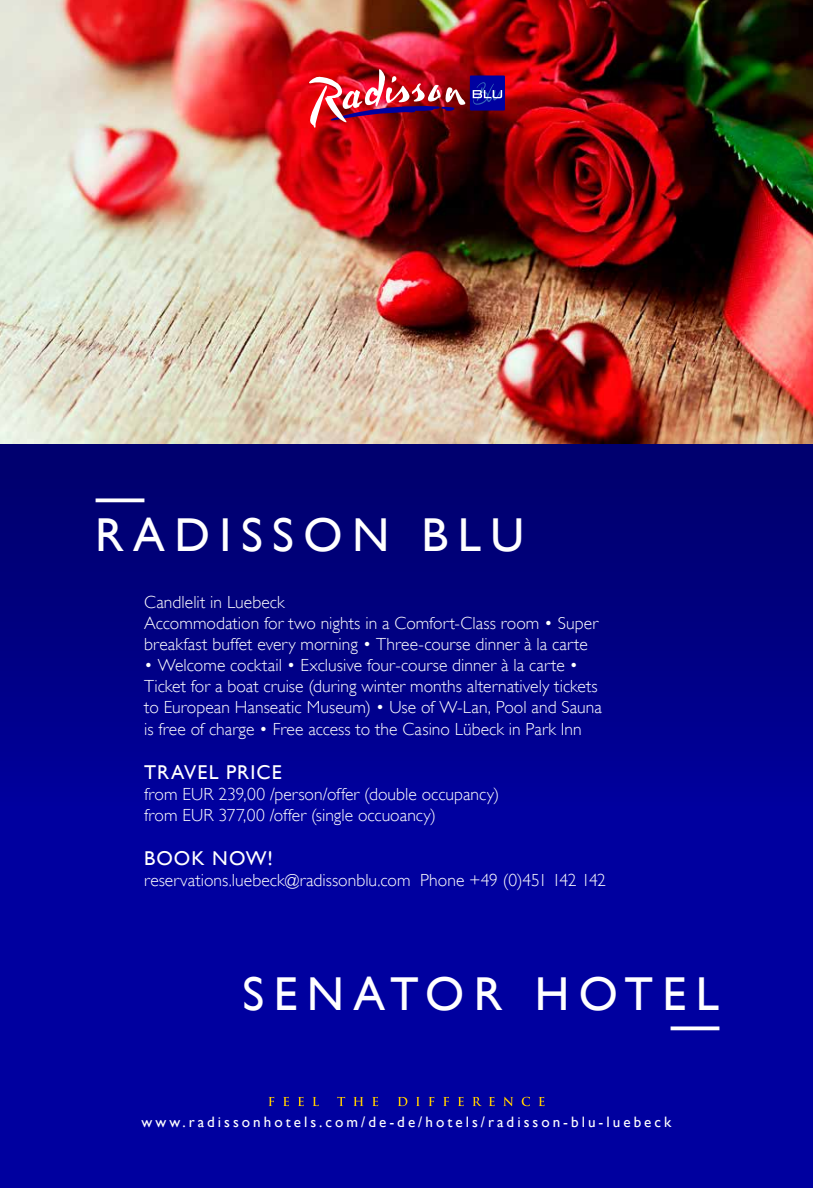
<style>
.page{position:relative;width:813px;height:1188px;background:#fff}
.page>*{position:absolute;margin:0;border:0;box-sizing:border-box;transform-origin:0 0}
.t1{font:48px "Gill Sans WGL";color:#fff}
.t2{font:47.5px "Gill Sans WGL";letter-spacing:.2em;color:#fff}
.t3{font:20px "Gill Sans WGL";letter-spacing:.055em;color:#fff}
.t4{font:300 17.5px/21px "Gill Sans WGL";letter-spacing:.005em;color:#fff}
.t5{font:15.12px "Gill Sans WGL";letter-spacing:.2em;color:#fff}
</style>
<div class="page">
<div style="left:0;top:444px;width:812px;height:744px;background:#00009f"></div>
<div style="left:0;top:444px;width:812px;height:432px;background:linear-gradient(to bottom,#00006a,#0000a3)"></div>
<svg style="left:268px;top:1096px;width:276px;height:10px"></svg>
<img style="left:0;top:0;width:812px;height:444px">
<div style="left:470px;top:75px;width:35px;height:36px;background:#0000a0"></div>
<img style="left:308px;top:67px;width:194px;height:61px">
<h1 class="t1" style="left:96px;top:463px;width:49px">—</h1>
<h2 class="t2" style="left:95px;top:502px;width:430px">RADISSON BLU</h2>
<p class="t4" style="left:144px;top:592px;width:455px">Candlelit in Luebeck<br>Accommodation for two nights in a Comfort-Class room • Super breakfast buffet every morning • Three-course dinner à la carte</p>
<p class="t4" style="left:144px;top:655px;width:459px">• Welcome cocktail • Exclusive four-course dinner à la carte • Ticket for a boat cruise (during winter months alternatively tickets to European Hanseatic Museum) • Use of W-Lan, Pool and Sauna is free of charge • Free access to the Casino Lübeck in Park Inn</p>
<p class="t3" style="left:144px;top:758px;width:139px">TRAVEL PRICE</p>
<p class="t4" style="left:144px;top:783px;width:356px">from EUR 239,00 /person/offer (double occupancy) from EUR 377,00 /offer (single occuoancy)</p>
<p class="t3" style="left:144px;top:844px;width:130px">BOOK NOW!</p>
<p class="t4" style="left:144px;top:869px;width:463px">reservations.luebeck@radissonblu.com Phone +49 (0)451 142 142</p>
<h2 class="t2" style="left:242px;top:961px;width:478px">SENATOR HOTEL</h2>
<h1 class="t1" style="left:671px;top:990px;width:49px">—</h1>
<p class="t5" style="left:142px;top:1111px;width:531px">www.radissonhotels.com/de-de/hotels/radisson-blu-luebeck</p>
</div>
